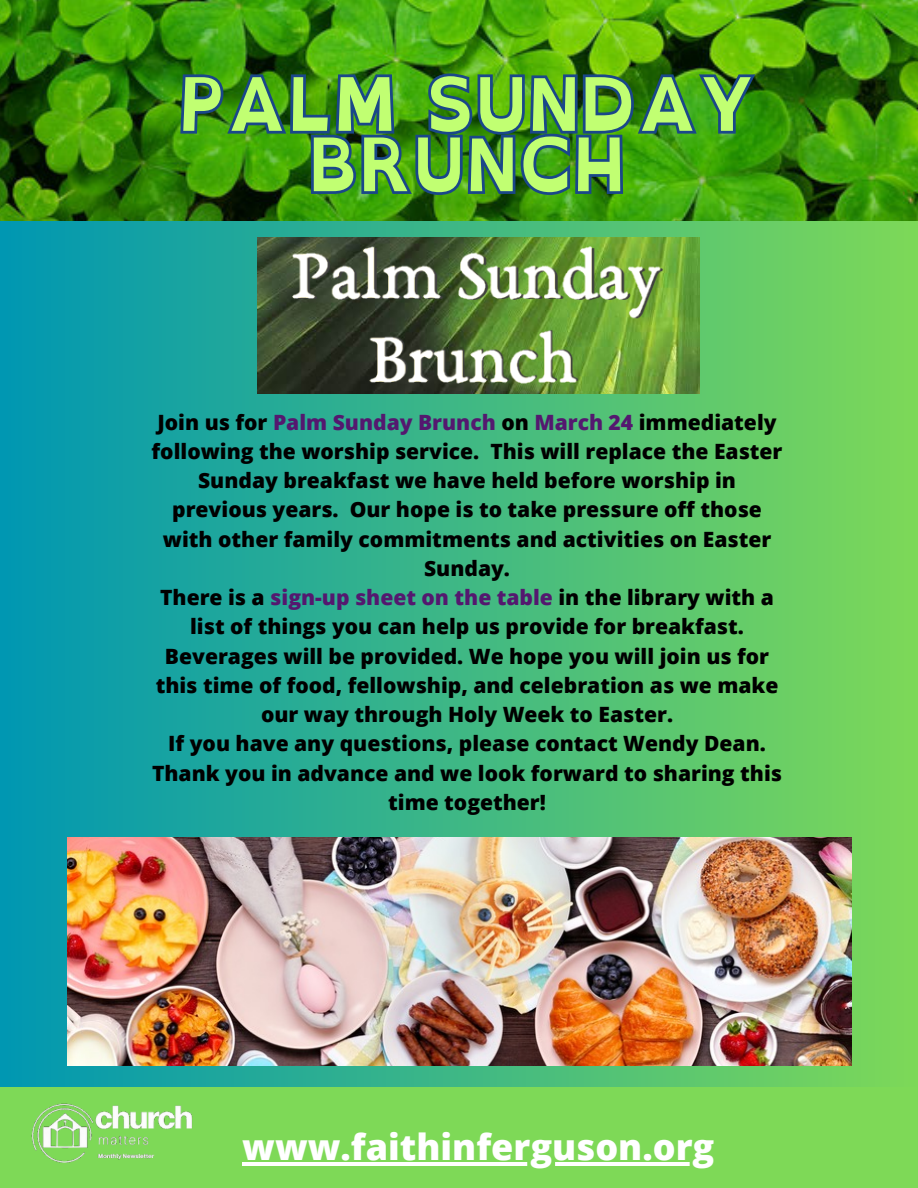
<style>
.page{position:relative;width:918px;height:1188px;background:#fff}
.page>*{position:absolute;margin:0;border:0;box-sizing:border-box;transform-origin:0 0}
.t1{font:700 73.65px/60.3px "Open Dyslexic";color:#c1ff72;text-align:center}
.t2{font:800 36px "Open Sans";color:#fff}
.t3{font:800 21px/29.2px "Open Sans";color:#000;text-align:center}
.s1{color:#54186f}
</style>
<div class="page">
<div style="left:0;top:0;width:918px;height:1188px;background:linear-gradient(to right,#0097b2,#7dd858)"></div>
<div style="left:0;top:1087px;width:917px;height:101px;background:#7ed957"></div>
<img style="left:31px;top:1103px;width:162px;height:60px">
<img style="left:0;top:0;width:918px;height:221px">
<img style="left:258px;top:237px;width:442px;height:156px">
<img style="left:67px;top:837px;width:784px;height:228px">
<img style="left:178px;top:57px;width:582px;height:81px">
<img style="left:308px;top:129px;width:318px;height:73px">
<hr style="left:242px;top:1162px;width:473px;height:3px;background:#fff">
<h1 class="t1" style="left:178px;top:73px;width:580px">PALM SUNDAY<br>BRUNCH</h1>
<p class="t3" style="left:152px;top:407px;width:632px">Join us for <span class="s1">Palm Sunday Brunch</span> on <span class="s1">March 24</span> immediately following the worship service. This will replace the Easter Sunday breakfast we have held before worship in previous years. Our hope is to take pressure off those with other family commitments and activities on Easter Sunday.<br>There is a <span class="s1">sign-up sheet on the table</span> in the library with a list of things you can help us provide for breakfast.<br>Beverages will be provided. We hope you will join us for this time of food, fellowship, and celebration as we make our way through Holy Week to Easter.<br>If you have any questions, please contact Wendy Dean.<br>Thank you in advance and we look forward to sharing this time together!</p>
<h2 class="t2" style="left:242px;top:1121px;width:474px">www.faithinferguson.org</h2>
</div>
